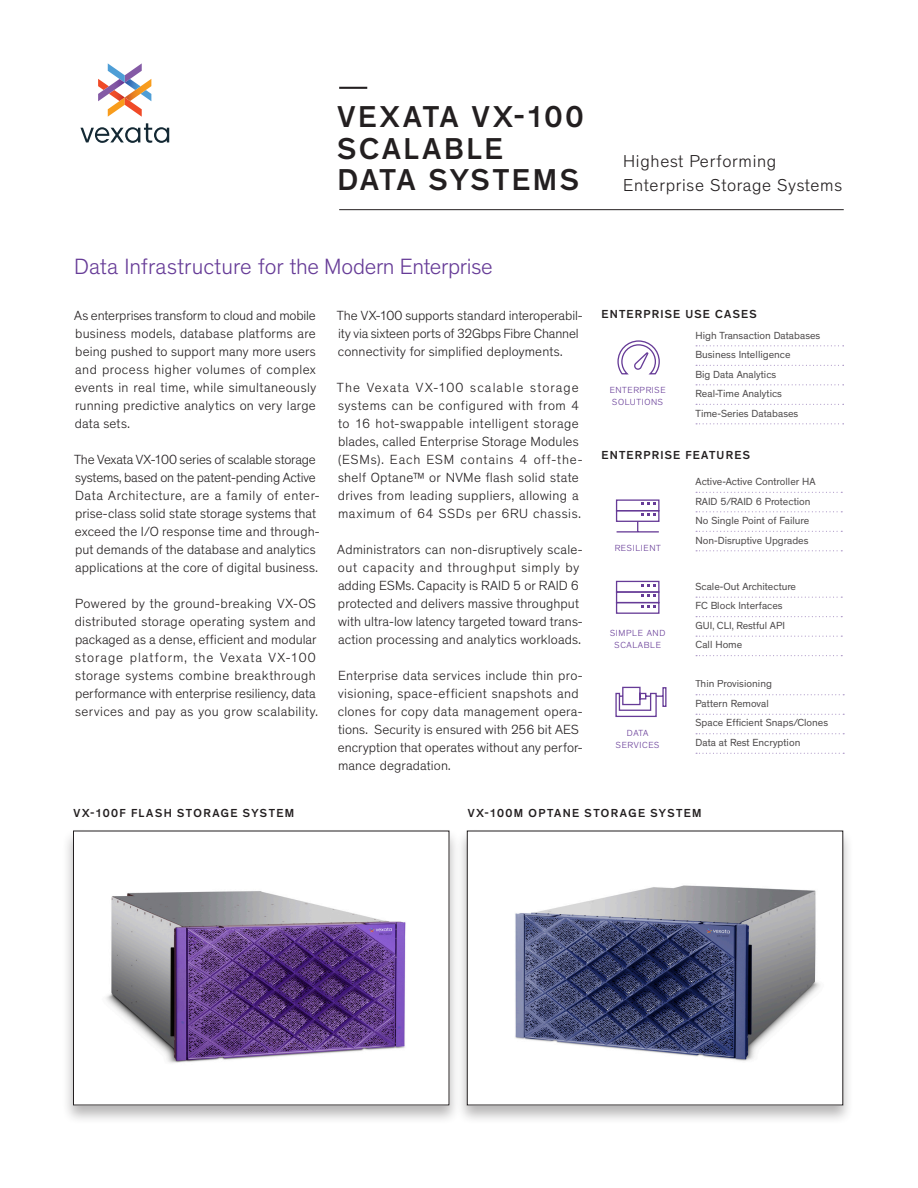
<style>
.page{position:relative;width:918px;height:1188px;background:#fff}
.page>*{position:absolute;margin:0;border:0;box-sizing:border-box;transform-origin:0 0}
.t1{font:500 30.75px/31.5px "Theinhardt";letter-spacing:.09em;color:#231f20}
.Paragraph_Header_Pur{font:300 22.5px "Theinhardt";letter-spacing:-.005em;color:#663b97}
.t2{font:300 17.55px/24px "Theinhardt";letter-spacing:.04em;color:#231f20}
.Body_Copy{font:300 13.5px/18px "Theinhardt";letter-spacing:.015em;color:#231f20}
.Body_Copy-2{font:300 13.5px/18px "Theinhardt";letter-spacing:.035em;color:#231f20}
.SmallCaps_Black_flus{font:500 11.85px "Theinhardt";letter-spacing:.11em;color:#231f20}
.t3{font:10.5px/19.5px "Theinhardt";color:#231f20}
.Icon_Label{font:300 9px "Theinhardt";letter-spacing:.07em;color:#663b97}
</style>
<div class="page">
<svg style="left:80px;top:123px;width:89px;height:20px"></svg>
<svg style="left:98px;top:63px;width:53px;height:54px"></svg>
<hr style="left:339px;top:87px;width:28px;height:2px;background:#231f20">
<hr style="left:339px;top:209px;width:505px;height:1px;background:#231f20">
<div style="left:456px;top:828px;width:398px;height:296px;background:#231f20;opacity:.33"></div>
<img style="left:469px;top:833px;width:372px;height:270px">
<div style="left:62px;top:828px;width:398px;height:296px;background:#231f20;opacity:.33"></div>
<img style="left:75px;top:833px;width:372px;height:270px">
<svg style="left:696px;top:345px;width:148px;height:1px"></svg>
<svg style="left:696px;top:365px;width:148px;height:1px"></svg>
<svg style="left:696px;top:384px;width:148px;height:1px"></svg>
<svg style="left:696px;top:404px;width:148px;height:1px"></svg>
<svg style="left:696px;top:423px;width:148px;height:1px"></svg>
<svg style="left:696px;top:492px;width:146px;height:1px"></svg>
<svg style="left:696px;top:511px;width:146px;height:1px"></svg>
<svg style="left:696px;top:531px;width:146px;height:1px"></svg>
<svg style="left:696px;top:550px;width:146px;height:1px"></svg>
<svg style="left:696px;top:597px;width:146px;height:1px"></svg>
<svg style="left:696px;top:616px;width:146px;height:1px"></svg>
<svg style="left:696px;top:636px;width:146px;height:1px"></svg>
<svg style="left:696px;top:655px;width:146px;height:1px"></svg>
<svg style="left:696px;top:694px;width:148px;height:1px"></svg>
<svg style="left:696px;top:714px;width:148px;height:1px"></svg>
<svg style="left:696px;top:733px;width:148px;height:1px"></svg>
<svg style="left:696px;top:753px;width:148px;height:1px"></svg>
<div style="left:616px;top:581px;width:44px;height:12px;border:1px solid #663b97"></div>
<svg style="left:642px;top:584px;width:14px;height:2px"></svg>
<div style="left:616px;top:591px;width:44px;height:12px;border:1px solid #663b97"></div>
<svg style="left:642px;top:595px;width:14px;height:2px"></svg>
<div style="left:616px;top:602px;width:44px;height:12px;border:1px solid #663b97"></div>
<svg style="left:642px;top:605px;width:14px;height:3px"></svg>
<div style="left:616px;top:499px;width:44px;height:12px;border:1px solid #663b97"></div>
<svg style="left:642px;top:503px;width:14px;height:2px"></svg>
<div style="left:616px;top:510px;width:44px;height:12px;border:1px solid #663b97"></div>
<hr style="left:617px;top:531px;width:42px;height:2px;background:#663b97">
<svg style="left:637px;top:513px;width:19px;height:19px"></svg>
<svg style="left:617px;top:340px;width:43px;height:35px"></svg>
<svg style="left:615px;top:686px;width:52px;height:31px"></svg>
<h1 class="t1" style="left:337px;top:102px;width:248px">VEXATA VX-100<br>SCALABLE<br>DATA SYSTEMS</h1>
<p class="t2" style="left:623px;top:149px;width:220px">Highest Performing<br>Enterprise Storage Systems</p>
<p class="Paragraph_Header_Pur" style="left:74px;top:253px;width:420px">Data Infrastructure for the Modern Enterprise</p>
<p class="Body_Copy" style="left:74px;top:307px;width:243px;text-align:justify">As enterprises transform to cloud and mobile business models, database platforms are being pushed to support many more users and process higher volumes of complex events in real time, while simultaneously running predictive analytics on very large data sets.</p>
<p class="Body_Copy" style="left:74px;top:451px;width:247px">The Vexata VX-100 series of scalable storage systems, based on the patent-pending Active Data Architecture, are a family of enter&shy;prise-class solid state storage systems that exceed the I/O response time and through&shy;put demands of the database and analytics applications at the core of digital business.</p>
<p class="Body_Copy" style="left:75px;top:595px;width:245px">Powered by the ground-breaking VX-OS distributed storage operating system and packaged as a dense, efficient and modular storage platform, the Vexata VX-100 storage systems combine breakthrough performance with enterprise resiliency, data services and pay as you grow scalability.</p>
<p class="Body_Copy" style="left:337px;top:307px;width:247px">The VX-100 supports standard interoperabil&shy;ity via sixteen ports of 32Gbps Fibre Channel connectivity for simplified deployments.</p>
<p class="Body_Copy-2" style="left:337px;top:379px;width:247px">The Vexata VX-100 scalable storage systems can be configured with from 4 to 16 hot-swappable intelligent storage blades, called Enterprise Storage Modules (ESMs). Each ESM contains 4 off-the&shy;shelf Optane™ or NVMe flash solid state drives from leading suppliers, allowing a maximum of 64 SSDs per 6RU chassis.</p>
<p class="Body_Copy" style="left:337px;top:541px;width:247px">Administrators can non-disruptively scale&shy;out capacity and throughput simply by adding ESMs. Capacity is RAID 5 or RAID 6 protected and delivers massive throughput with ultra-low latency targeted toward trans&shy;action processing and analytics workloads.</p>
<p class="Body_Copy" style="left:338px;top:667px;width:246px">Enterprise data services include thin pro&shy;visioning, space-efficient snapshots and clones for copy data management opera&shy;tions. Security is ensured with 256 bit AES encryption that operates without any perfor&shy;mance degradation.</p>
<p class="SmallCaps_Black_flus" style="left:602px;top:307px;width:157px">ENTERPRISE USE CASES</p>
<p class="Icon_Label" style="left:610px;top:385px;width:58px">ENTERPRISE</p>
<p class="Icon_Label" style="left:612px;top:397px;width:53px">SOLUTIONS</p>
<p class="t3" style="left:696px;top:326px;width:126px">High Transaction Databases<br>Business Intelligence<br>Big Data Analytics<br>Real-Time Analytics<br>Time-Series Databases</p>
<p class="SmallCaps_Black_flus" style="left:602px;top:448px;width:150px">ENTERPRISE FEATURES</p>
<p class="Icon_Label" style="left:615px;top:543px;width:47px">RESILIENT</p>
<p class="Icon_Label" style="left:610px;top:628px;width:57px">SIMPLE AND</p>
<p class="Icon_Label" style="left:614px;top:640px;width:48px">SCALABLE</p>
<p class="Icon_Label" style="left:627px;top:728px;width:23px">DATA</p>
<p class="Icon_Label" style="left:616px;top:740px;width:45px">SERVICES</p>
<p class="t3" style="left:696px;top:472px;width:122px">Active-Active Controller HA<br>RAID 5/RAID 6 Protection<br>No Single Point of Failure<br>Non-Disruptive Upgrades</p>
<p class="t3" style="left:696px;top:577px;width:102px">Scale-Out Architecture<br>FC Block Interfaces<br>GUI, CLI, Restful API<br>Call Home</p>
<p class="t3" style="left:696px;top:674px;width:134px">Thin Provisioning<br>Pattern Removal<br>Space Efficient Snaps/Clones<br>Data at Rest Encryption</p>
<p class="SmallCaps_Black_flus" style="left:73px;top:806px;width:222px">VX-100F FLASH STORAGE SYSTEM</p>
<p class="SmallCaps_Black_flus" style="left:468px;top:806px;width:235px">VX-100M OPTANE STORAGE SYSTEM</p>
</div>
